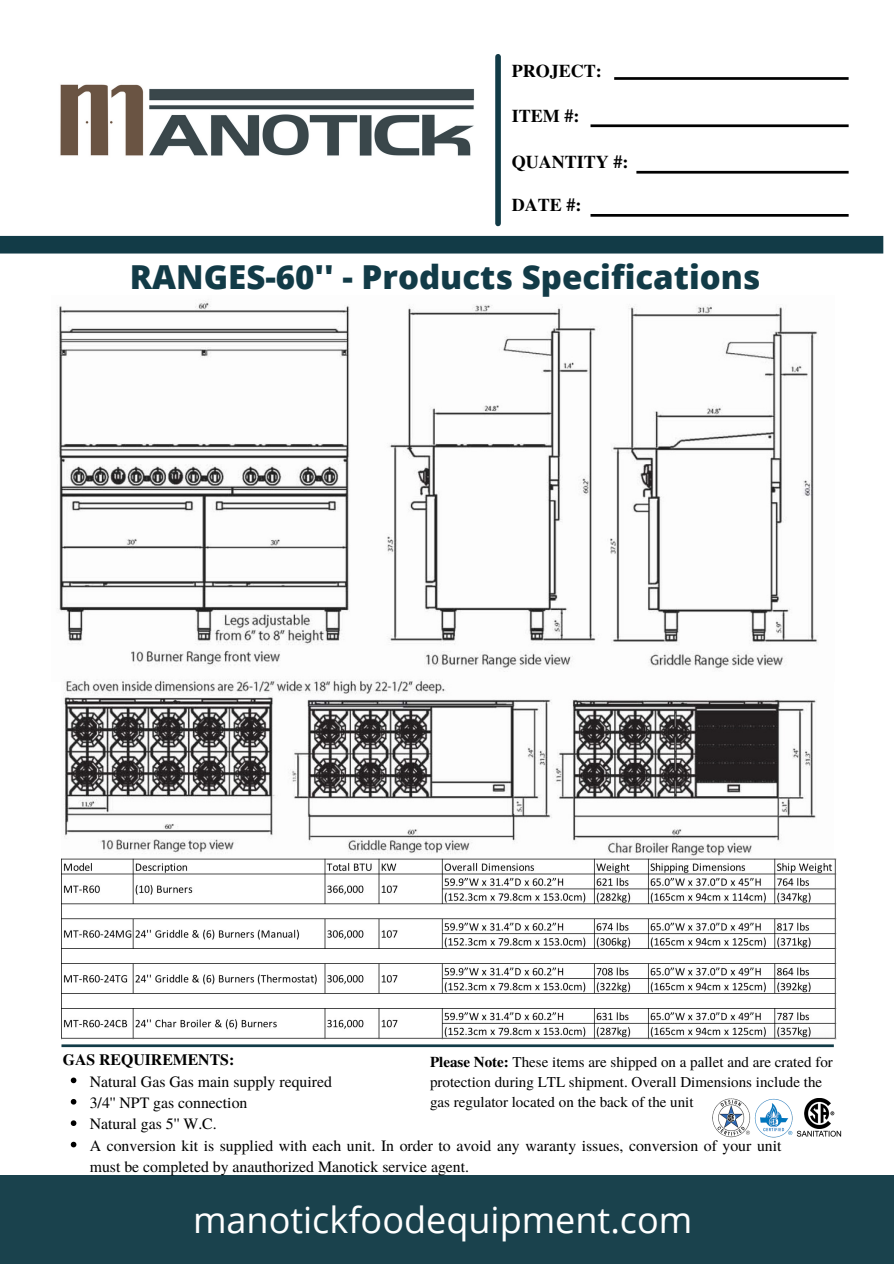
<style>
.page{position:relative;width:894px;height:1264px;background:#fff}
.page>*{position:absolute;margin:0;border:0;box-sizing:border-box;transform-origin:0 0}
.t1{font:36px "Open Sans";color:#fff}
.t2{font:800 33px "Open Sans";color:#123b47}
.t3{font:700 18px "Te X Gyre Termes";color:#000}
.t4{font:15.75px/21.5px "Te X Gyre Termes";color:#000}
.t5{font:700 15.75px "Te X Gyre Termes";color:#000}
.t6{font:15px/20.2px "Te X Gyre Termes";color:#000}
.s1{font-weight:700}
</style>
<div class="page">
<img style="left:60px;top:84px;width:414px;height:72px">
<div style="left:495px;top:57px;width:5px;height:166px;background:#123b47"></div>
<svg style="left:614px;top:77px;width:234px;height:3px"></svg>
<svg style="left:590px;top:124px;width:258px;height:3px"></svg>
<svg style="left:636px;top:171px;width:212px;height:3px"></svg>
<svg style="left:590px;top:214px;width:258px;height:3px"></svg>
<div style="left:0;top:236px;width:883px;height:17px;background:#123b47"></div>
<div style="left:0;top:1175px;width:893px;height:88px;background:#1a424d"></div>
<svg style="left:71px;top:1077px;width:5px;height:6px"></svg>
<svg style="left:71px;top:1099px;width:5px;height:5px"></svg>
<svg style="left:71px;top:1120px;width:5px;height:5px"></svg>
<svg style="left:71px;top:1141px;width:5px;height:6px"></svg>
<img style="left:712px;top:1098px;width:130px;height:39px">
<img style="left:57px;top:301px;width:761px;height:371px">
<img style="left:64px;top:679px;width:752px;height:177px">
<img style="left:61px;top:858px;width:775px;height:181px">
<svg style="left:61px;top:1044px;width:772px;height:3px;background:#31555f"></svg>
<p class="t3" style="left:511px;top:57px;width:92px">PROJECT:</p>
<p class="t3" style="left:511px;top:102px;width:69px">ITEM #:</p>
<p class="t3" style="left:511px;top:148px;width:118px">QUANTITY #:</p>
<p class="t3" style="left:511px;top:191px;width:71px">DATE #:</p>
<p class="t2" style="left:130px;top:253px;width:632px">RANGES-60'' - Products Specifications</p>
<p class="t5" style="left:63px;top:1047px;width:173px">GAS REQUIREMENTS:</p>
<p class="t6" style="left:430px;top:1050px;width:404px"><span class="s1">Please Note:</span> These items are shipped on a pallet and are crated for protection during LTL shipment. Overall Dimensions include the gas regulator located on the back of the unit</p>
<p class="t4" style="left:90px;top:1069px;width:244px">Natural Gas Gas main supply required</p>
<p class="t4" style="left:90px;top:1091px;width:159px">3/4'' NPT gas connection</p>
<p class="t4" style="left:90px;top:1112px;width:128px">Natural gas 5'' W.C.</p>
<p class="t4" style="left:90px;top:1133px;width:693px">A conversion kit is supplied with each unit. In order to avoid any waranty issues, conversion of your unit must be completed by anauthorized Manotick service agent.</p>
<p class="t1" style="left:193px;top:1194px;width:500px">manotickfoodequipment.com</p>
</div>
